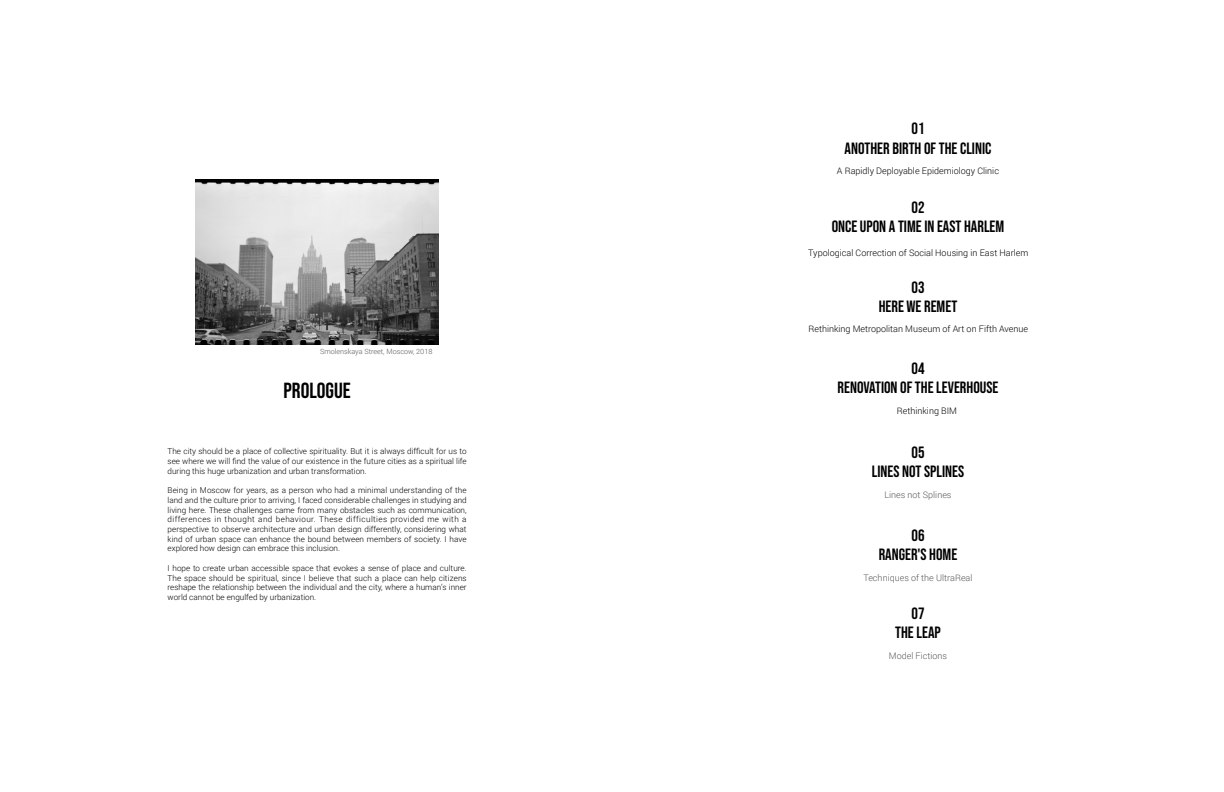
<style>
.page{position:relative;width:1224px;height:792px;background:#fff}
.page>*{position:absolute;margin:0;border:0;box-sizing:border-box;transform-origin:0 0}
.t1{font:21.8px "Bebas Neue";color:#000}
.t2{font:16.3px/19.6px "Bebas Neue";color:#000;text-align:center}
.t3{font:300 9px "Roboto";color:#000}
.t4{font:300 9px "Roboto";color:#5a5757}
.t5{font:300 8.1px/9.7px "Roboto";color:#000;text-align:justify}
.t6{font:300 7.2px "Roboto";color:#5a5757}
</style>
<div class="page">
<img style="left:196px;top:179px;width:243px;height:165px">
<p class="t6" style="left:320px;top:347px;width:114px">Smolenskaya Street, Moscow, 2018</p>
<h1 class="t1" style="left:284px;top:378px;width:69px">PROLOGUE</h1>
<p class="t5" style="left:168px;top:446px;width:301px">The city should be a place of collective spirituality. But it is always difficult for us to see where we will find the value of our existence in the future cities as a spiritual life during this huge urbanization and urban transformation.</p>
<p class="t5" style="left:168px;top:485px;width:301px">Being in Moscow for years, as a person who had a minimal understanding of the land and the culture prior to arriving, I faced considerable challenges in studying and living here. These challenges came from many obstacles such as communication, differences in thought and behaviour. These difficulties provided me with a perspective to observe architecture and urban design differently, considering what kind of urban space can enhance the bound between members of society. I have explored how design can embrace this inclusion.</p>
<p class="t5" style="left:168px;top:563px;width:301px">I hope to create urban accessible space that evokes a sense of place and culture.<br>The space should be spiritual, since I believe that such a place can help citizens reshape the relationship between the individual and the city, where a human’s inner world cannot be engulfed by urbanization.</p>
<h2 class="t2" style="left:845px;top:119px;width:148px">01<br>ANOTHER BIRTH OF THE CLINIC</h2>
<p class="t3" style="left:837px;top:165px;width:164px">A Rapidly Deployable Epidemiology Clinic</p>
<h2 class="t2" style="left:832px;top:197px;width:174px">02<br>ONCE UPON A TIME IN EAST HARLEM</h2>
<p class="t3" style="left:808px;top:247px;width:222px">Typological Correction of Social Housing in East Harlem</p>
<h2 class="t2" style="left:879px;top:277px;width:80px">03<br>HERE WE REMET</h2>
<p class="t3" style="left:808px;top:323px;width:221px">Rethinking Metropolitan Museum of Art on Fifth Avenue</p>
<h2 class="t2" style="left:838px;top:358px;width:162px">04<br>RENOVATION OF THE LEVERHOUSE</h2>
<p class="t3" style="left:897px;top:404px;width:62px">Rethinking BIM</p>
<h2 class="t2" style="left:872px;top:442px;width:94px">05<br>LINES NOT SPLINES</h2>
<p class="t4" style="left:884px;top:488px;width:69px">Lines not Splines</p>
<h2 class="t2" style="left:879px;top:525px;width:80px">06<br>RANGER'S HOME</h2>
<p class="t4" style="left:863px;top:571px;width:111px">Techniques of the UltraReal</p>
<h2 class="t2" style="left:895px;top:603px;width:47px">07<br>THE LEAP</h2>
<p class="t4" style="left:889px;top:649px;width:60px">Model Fictions</p>
</div>
